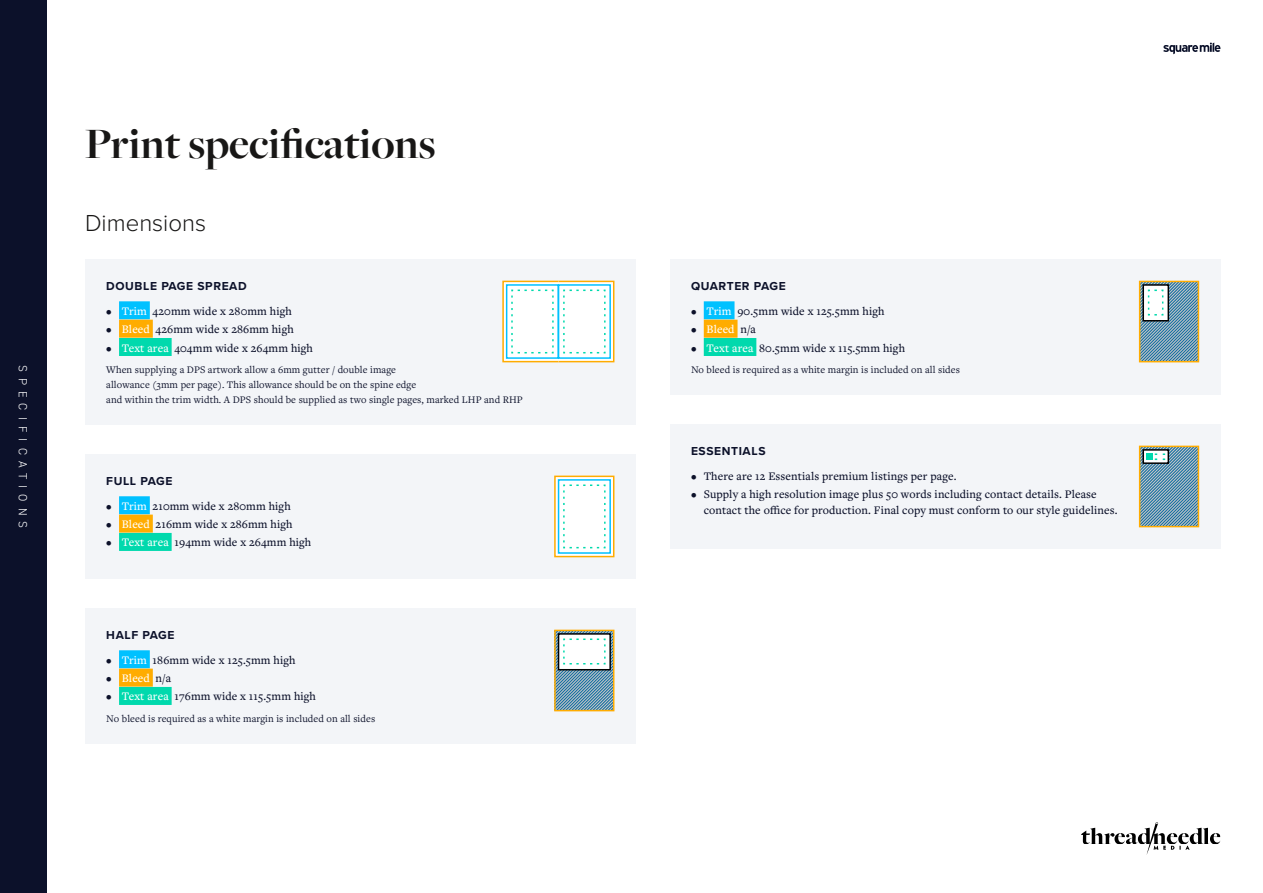
<style>
.page{position:relative;width:1263px;height:893px;background:#fff}
.page>*{position:absolute;margin:0;border:0;box-sizing:border-box;transform-origin:0 0}
.t1{font:700 45px "Freight Big Pro";color:#181716}
.t2{font:300 24px "Proxima Nova";color:#181716}
.t3{font:500 12px/16.2px "Freight Text Pro";letter-spacing:.01em;color:#0c112a}
.t4{font:700 12px "Proxima Nova";letter-spacing:.05em;color:#0c112a}
.t5{font:500 12px "Freight Text Pro";letter-spacing:.01em;color:#fff}
.t6{font:300 12px "DIN2014";letter-spacing:.51em;color:#fff}
.t7{font:10.5px/15px "Freight Text Pro";letter-spacing:.01em;color:#0c112a}
.s1{color:#fff}
.s2{color:#0c112a}
</style>
<div class="page">
<div style="left:0;top:0;width:47px;height:893px;background:#0c112a"></div>
<svg style="left:1081px;top:822px;width:139px;height:33px"></svg>
<svg style="left:1163px;top:43px;width:57px;height:11px"></svg>
<div style="left:85px;top:259px;width:551px;height:166px;background:#f3f5f8"></div>
<div style="left:119px;top:301px;width:31px;height:18px;background:#00c1ff"></div>
<div style="left:119px;top:320px;width:34px;height:18px;background:#ffac00"></div>
<div style="left:119px;top:338px;width:53px;height:18px;background:#00d9ad"></div>
<div style="left:85px;top:454px;width:551px;height:125px;background:#f3f5f8"></div>
<div style="left:119px;top:496px;width:31px;height:18px;background:#00c1ff"></div>
<div style="left:119px;top:515px;width:34px;height:18px;background:#ffac00"></div>
<div style="left:119px;top:533px;width:53px;height:18px;background:#00d9ad"></div>
<svg style="left:554px;top:476px;width:60px;height:81px"></svg>
<div style="left:558px;top:479px;width:53px;height:75px;border:2px solid #00c1ff"></div>
<svg style="left:562px;top:484px;width:44px;height:65px"></svg>
<div style="left:558px;top:281px;width:56px;height:81px;background:#fff;border:2px solid #ffac00"></div>
<svg style="left:502px;top:281px;width:57px;height:81px"></svg>
<div style="left:506px;top:284px;width:53px;height:75px;border:2px solid #00c1ff"></div>
<div style="left:558px;top:284px;width:53px;height:75px;border:2px solid #00c1ff"></div>
<svg style="left:510px;top:289px;width:44px;height:65px"></svg>
<svg style="left:563px;top:289px;width:43px;height:65px"></svg>
<div style="left:85px;top:608px;width:551px;height:135px;background:#f3f5f8"></div>
<div style="left:119px;top:650px;width:31px;height:18px;background:#00c1ff"></div>
<div style="left:119px;top:669px;width:34px;height:18px;background:#ffac00"></div>
<div style="left:119px;top:687px;width:53px;height:18px;background:#00d9ad"></div>
<svg style="left:555px;top:630px;width:59px;height:81px"></svg>
<div style="left:670px;top:259px;width:550px;height:136px;background:#f3f5f8"></div>
<div style="left:704px;top:301px;width:30px;height:18px;background:#00c1ff"></div>
<div style="left:704px;top:320px;width:33px;height:18px;background:#ffac00"></div>
<div style="left:704px;top:338px;width:52px;height:18px;background:#00d9ad"></div>
<div style="left:1139px;top:281px;width:60px;height:81px;border:2px solid #ffac00"></div>
<svg style="left:1140px;top:281px;width:58px;height:81px"></svg>
<div style="left:670px;top:424px;width:550px;height:125px;background:#f3f5f8"></div>
<div style="left:1139px;top:446px;width:60px;height:81px;border:2px solid #ffac00"></div>
<svg style="left:1140px;top:446px;width:58px;height:81px"></svg>
<div style="left:1146px;top:453px;width:6px;height:7px;background:#00d9ad"></div>
<p class="t6" style="left:30px;top:365px;width:165px;rotate:90deg">SPECIFICATIONS</p>
<h1 class="t1" style="left:85px;top:114px;width:352px">Print specifications</h1>
<h2 class="t2" style="left:85px;top:206px;width:123px">Dimensions</h2>
<p class="t4" style="left:106px;top:277px;width:142px">DOUBLE PAGE SPREAD</p>
<p class="t3" style="left:106px;top:302px;width:187px">• <span class="s1">Trim</span> 420mm wide x 280mm high</p>
<p class="t3" style="left:106px;top:321px;width:189px">• <span class="s1">Bleed</span> 426mm wide x 286mm high</p>
<p class="t3" style="left:106px;top:339px;width:208px">• <span class="s1">Text area</span> 404mm wide x 264mm high</p>
<p class="t7" style="left:106px;top:362px;width:418px">When supplying a DPS artwork allow a 6mm gutter / double image<br>allowance (3mm per page). This allowance should be on the spine edge<br>and within the trim width. A DPS should be supplied as two single pages, marked LHP and RHP</p>
<p class="t4" style="left:106px;top:472px;width:68px">FULL PAGE</p>
<p class="t3" style="left:106px;top:497px;width:186px">• <span class="s1">Trim</span> 210mm wide x 280mm high</p>
<p class="t3" style="left:106px;top:516px;width:188px">• <span class="s1">Bleed</span> 216mm wide x 286mm high</p>
<p class="t3" style="left:106px;top:534px;width:206px">• <span class="s1">Text area</span> 194mm wide x 264mm high</p>
<p class="t4" style="left:106px;top:626px;width:70px">HALF PAGE</p>
<p class="t3" style="left:106px;top:651px;width:191px">• <span class="s1">Trim</span> 186mm wide x 125.5mm high</p>
<p class="t5" style="left:106px;top:670px;width:66px"><span class="s2">•</span> Bleed <span class="s2">n/a</span></p>
<p class="t3" style="left:106px;top:688px;width:211px">• <span class="s1">Text area</span> 176mm wide x 115.5mm high</p>
<p class="t7" style="left:106px;top:711px;width:270px">No bleed is required as a white margin is included on all sides</p>
<p class="t4" style="left:691px;top:277px;width:96px">QUARTER PAGE</p>
<p class="t3" style="left:691px;top:302px;width:195px">• <span class="s1">Trim</span> 90.5mm wide x 125.5mm high</p>
<p class="t5" style="left:691px;top:321px;width:66px"><span class="s2">•</span> Bleed <span class="s2">n/a</span></p>
<p class="t3" style="left:691px;top:339px;width:216px">• <span class="s1">Text area</span> 80.5mm wide x 115.5mm high</p>
<p class="t7" style="left:691px;top:362px;width:270px">No bleed is required as a white margin is included on all sides</p>
<p class="t4" style="left:691px;top:442px;width:76px">ESSENTIALS</p>
<p class="t3" style="left:691px;top:467px;width:267px">• There are 12 Essentials premium listings per page.</p>
<p class="t3" style="left:704px;top:486px;width:415px;text-indent:-13px">• Supply a high resolution image plus 50 words including contact details. Please contact the office for production. Final copy must conform to our style guidelines.</p>
</div>
